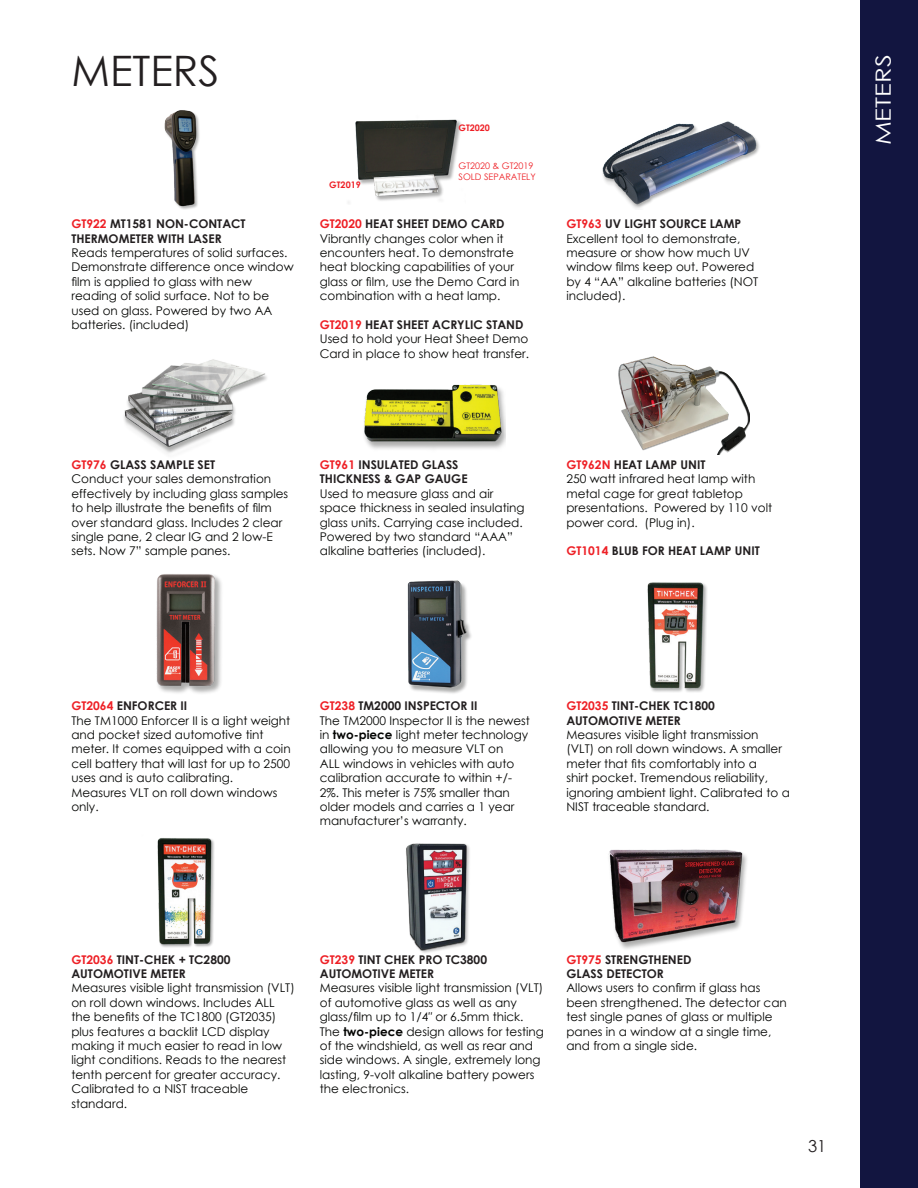
<style>
.page{position:relative;width:918px;height:1188px;background:#fff}
.page>*{position:absolute;margin:0;border:0;box-sizing:border-box;transform-origin:0 0}
.t1{font:42px "Century Gothic";color:#231f20}
.t2{font:21px "Century Gothic";color:#fff;scale:1.23 1}
.t3{font:16.5px "Century Gothic";color:#231f20}
.t4{font:12px/14.4px "Century Gothic";color:#040503}
.t5{font:700 12px/14.4px "Century Gothic";color:#231f20}
.t6{font:9px/10.8px "Century Gothic";color:#ee2026}
.t7{font:700 9px "Century Gothic";color:#ee2026}
.s1{color:#ee2026}
.s2{font-weight:700;color:#ee2026}
.s3{font-weight:700;color:#231f20}
.s4{font-weight:700}
</style>
<div class="page">
<img style="left:348px;top:119px;width:113px;height:84px">
<img style="left:602px;top:121px;width:158px;height:88px">
<img style="left:124px;top:359px;width:143px;height:95px">
<img style="left:364px;top:384px;width:141px;height:66px">
<img style="left:156px;top:574px;width:66px;height:119px">
<img style="left:407px;top:580px;width:64px;height:114px">
<img style="left:647px;top:582px;width:60px;height:110px">
<img style="left:157px;top:838px;width:57px;height:110px">
<img style="left:406px;top:843px;width:64px;height:110px">
<img style="left:608px;top:849px;width:139px;height:100px">
<img style="left:618px;top:356px;width:132px;height:98px">
<img style="left:164px;top:110px;width:36px;height:100px">
<div style="left:861px;top:0;width:57px;height:1188px;background:#121540"></div>
<h1 class="t1" style="left:71px;top:41px;width:149px">METERS</h1>
<p class="t5" style="left:71px;top:216px;width:176px"><span class="s1">GT922</span> MT1581 NON-CONTACT<br>THERMOMETER WITH LASER</p>
<p class="t4" style="left:71px;top:245px;width:224px">Reads temperatures of solid surfaces.<br>Demonstrate difference once window film is applied to glass with new reading of solid surface. Not to be used on glass. Powered by two AA batteries. (included)</p>
<p class="t7" style="left:329px;top:178px;width:33px">GT2019</p>
<p class="t7" style="left:458px;top:121px;width:33px">GT2020</p>
<p class="t6" style="left:459px;top:160px;width:79px">GT2020 &amp; GT2019<br>SOLD SEPARATELY</p>
<p class="t4" style="left:320px;top:217px;width:201px"><span class="s2">GT2020</span> <span class="s3">HEAT SHEET DEMO CARD<br></span>Vibrantly changes color when it encounters heat. To demonstrate heat blocking capabilities of your glass or film, use the Demo Card in combination with a heat lamp.</p>
<p class="t4" style="left:320px;top:317px;width:211px"><span class="s2">GT2019</span> <span class="s3">HEAT SHEET ACRYLIC STAND<br></span>Used to hold your Heat Sheet Demo<br>Card in place to show heat transfer.</p>
<p class="t4" style="left:566px;top:217px;width:193px"><span class="s2">GT963</span> <span class="s3">UV LIGHT SOURCE LAMP<br></span>Excellent tool to demonstrate, measure or show how much UV window films keep out. Powered by 4 “AA” alkaline batteries (NOT included).</p>
<p class="t4" style="left:71px;top:457px;width:218px"><span class="s2">GT976</span> <span class="s3">GLASS SAMPLE SET<br></span>Conduct your sales demonstration effectively by including glass samples to help illustrate the benefits of film over standard glass. Includes 2 clear single pane, 2 clear IG and 2 low-E sets. Now 7” sample panes.</p>
<p class="t5" style="left:320px;top:457px;width:149px"><span class="s1">GT961</span> INSULATED GLASS<br>THICKNESS &amp; GAP GAUGE</p>
<p class="t4" style="left:320px;top:486px;width:206px">Used to measure glass and air space thickness in sealed insulating glass units. Carrying case included.<br>Powered by two standard “AAA” alkaline batteries (included).</p>
<p class="t4" style="left:566px;top:457px;width:207px"><span class="s2">GT962N</span> <span class="s3">HEAT LAMP UNIT<br></span>250 watt infrared heat lamp with metal cage for great tabletop presentations. Powered by 110 volt power cord. (Plug in).</p>
<p class="t5" style="left:566px;top:543px;width:195px"><span class="s1">GT1014</span> BLUB FOR HEAT LAMP UNIT</p>
<h2 class="t2" style="left:869px;top:145px;width:75px;rotate:-90deg">METERS</h2>
<p class="t4" style="left:71px;top:698px;width:221px"><span class="s2">GT2064</span> <span class="s3">ENFORCER II<br></span>The TM1000 Enforcer II is a light weight and pocket sized automotive tint meter. It comes equipped with a coin cell battery that will last for up to 2500 uses and is auto calibrating.<br>Measures VLT on roll down windows only.</p>
<p class="t4" style="left:320px;top:698px;width:212px"><span class="s2">GT238</span> <span class="s3">TM2000 INSPECTOR II<br></span>The TM2000 Inspector II is the newest in <span class="s4">two-piece</span> light meter technology allowing you to measure VLT on<br>ALL windows in vehicles with auto calibration accurate to within +/-<br>2%. This meter is 75% smaller than older models and carries a 1 year manufacturer’s warranty.</p>
<p class="t5" style="left:566px;top:698px;width:150px"><span class="s1">GT2035</span> TINT-CHEK TC1800<br>AUTOMOTIVE METER</p>
<p class="t4" style="left:566px;top:727px;width:225px">Measures visible light transmission<br>(VLT) on roll down windows. A smaller meter that fits comfortably into a<br>shirt pocket. Tremendous reliability, ignoring ambient light. Calibrated to a NIST traceable standard.</p>
<p class="t5" style="left:71px;top:951px;width:161px"><span class="s1">GT2036</span> TINT-CHEK + TC2800<br>AUTOMOTIVE METER</p>
<p class="t4" style="left:71px;top:981px;width:225px">Measures visible light transmission (VLT) on roll down windows. Includes ALL the benefits of the TC1800 (GT2035) plus features a backlit LCD display making it much easier to read in low light conditions. Reads to the nearest tenth percent for greater accuracy.<br>Calibrated to a NIST traceable standard.</p>
<p class="t5" style="left:320px;top:951px;width:169px"><span class="s1">GT239</span> TINT CHEK PRO TC3800<br>AUTOMOTIVE METER</p>
<p class="t4" style="left:320px;top:981px;width:226px">Measures visible light transmission (VLT) of automotive glass as well as any glass/film up to 1/4″ or 6.5mm thick.<br>The <span class="s4">two-piece</span> design allows for testing of the windshield, as well as rear and side windows. A single, extremely long lasting, 9-volt alkaline battery powers the electronics.</p>
<p class="t5" style="left:566px;top:951px;width:127px"><span class="s1">GT975</span> STRENGTHENED<br>GLASS DETECTOR</p>
<p class="t4" style="left:566px;top:981px;width:222px">Allows users to confirm if glass has been strengthened. The detector can test single panes of glass or multiple panes in a window at a single time, and from a single side.</p>
<h3 class="t3" style="left:808px;top:1135px;width:20px">31</h3>
</div>
